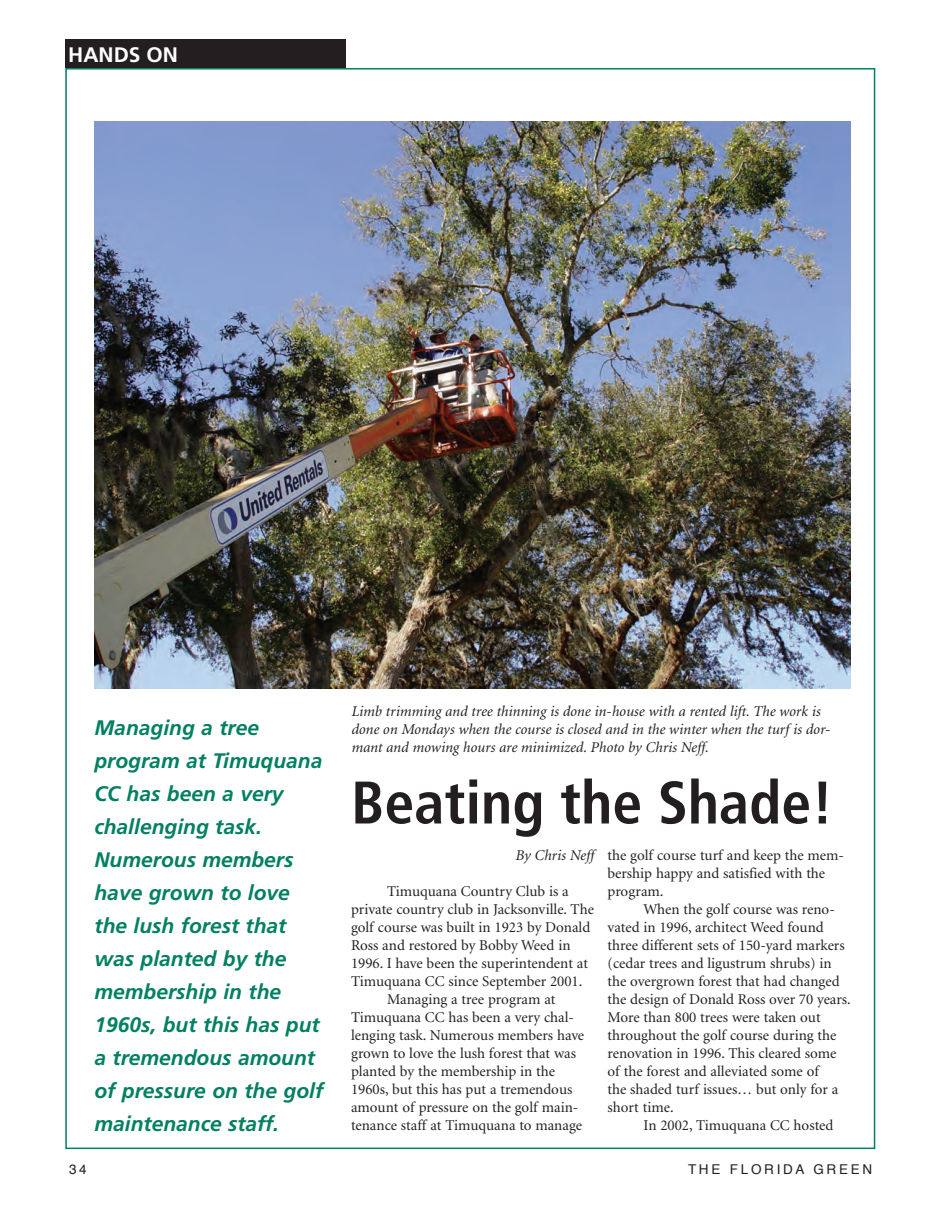
<style>
.page{position:relative;width:945px;height:1215px;background:#fff}
.page>*{position:absolute;margin:0;border:0;box-sizing:border-box;transform-origin:0 0}
.t1{font:700 condensed 60px "Frutiger";color:#231f20}
.t2{font:italic 700 21px/33px "Frutiger";color:#008062}
.t3{font:700 21px "Frutiger";color:#fff}
.t4{font:15px/18px "Minion";color:#231f20}
.t5{font:italic 15px/18px "Minion";color:#231f20}
.t6{font:13.5px "Helvetica";letter-spacing:.2em;color:#231f20}
</style>
<div class="page">
<div style="left:65px;top:39px;width:281px;height:29px;background:#231f20"></div>
<img style="left:94px;top:122px;width:756px;height:566px">
<h2 class="t3" style="left:68px;top:42px;width:111px">HANDS ON</h2>
<p class="t2" style="left:94px;top:711px;width:230px">Managing a tree program at Timuquana<br>CC has been a very challenging task.<br>Numerous members have grown to love the lush forest that was planted by the membership in the<br>1960s, but this has put a tremendous amount of pressure on the golf maintenance staff.</p>
<p class="t5" style="left:351px;top:702px;width:481px">Limb trimming and tree thinning is done in-house with a rented lift. The work is done on Mondays when the course is closed and in the winter when the turf is dor&shy;mant and mowing hours are minimized. Photo by Chris Neff.</p>
<h1 class="t1" style="left:351px;top:767px;width:484px">Beating the Shade!</h1>
<p class="t5" style="left:515px;top:846px;width:80px">By Chris Neff</p>
<p class="t4" style="left:387px;top:882px;width:183px">Timuquana Country Club is a</p>
<p class="t4" style="left:351px;top:900px;width:244px">private country club in Jacksonville. The</p>
<p class="t4" style="left:351px;top:918px;width:241px">golf course was built in 1923 by Donald</p>
<p class="t4" style="left:351px;top:936px;width:221px">Ross and restored by Bobby Weed in</p>
<p class="t4" style="left:351px;top:954px;width:238px">1996. I have been the superintendent at</p>
<p class="t4" style="left:351px;top:972px;width:233px">Timuquana CC since September 2001.</p>
<p class="t4" style="left:387px;top:990px;width:170px">Managing a tree program at</p>
<p class="t4" style="left:351px;top:1008px;width:225px">Timuquana CC has been a very chal-</p>
<p class="t4" style="left:351px;top:1026px;width:235px">lenging task. Numerous members have</p>
<p class="t4" style="left:351px;top:1044px;width:227px">grown to love the lush forest that was</p>
<p class="t4" style="left:351px;top:1062px;width:206px">planted by the membership in the</p>
<p class="t4" style="left:351px;top:1080px;width:223px">1960s, but this has put a tremendous</p>
<p class="t4" style="left:351px;top:1098px;width:229px">amount of pressure on the golf main-</p>
<p class="t4" style="left:351px;top:1116px;width:233px">tenance staff at Timuquana to manage</p>
<p class="t4" style="left:607px;top:846px;width:238px">the golf course turf and keep the mem&shy;bership happy and satisfied with the program.</p>
<p class="t4" style="left:607px;top:900px;width:245px;text-indent:36px">When the golf course was reno&shy;vated in 1996, architect Weed found three different sets of 150-yard markers (cedar trees and ligustrum shrubs) in the overgrown forest that had changed the design of Donald Ross over 70 years.<br>More than 800 trees were taken out throughout the golf course during the renovation in 1996. This cleared some of the forest and alleviated some of<br>the shaded turf issues… but only for a short time.</p>
<p class="t4" style="left:644px;top:1116px;width:191px">In 2002, Timuquana CC hosted</p>
<p class="t6" style="left:69px;top:1158px;width:19px">34</p>
<p class="t6" style="left:688px;top:1158px;width:186px">THE FLORIDA GREEN</p>
</div>
